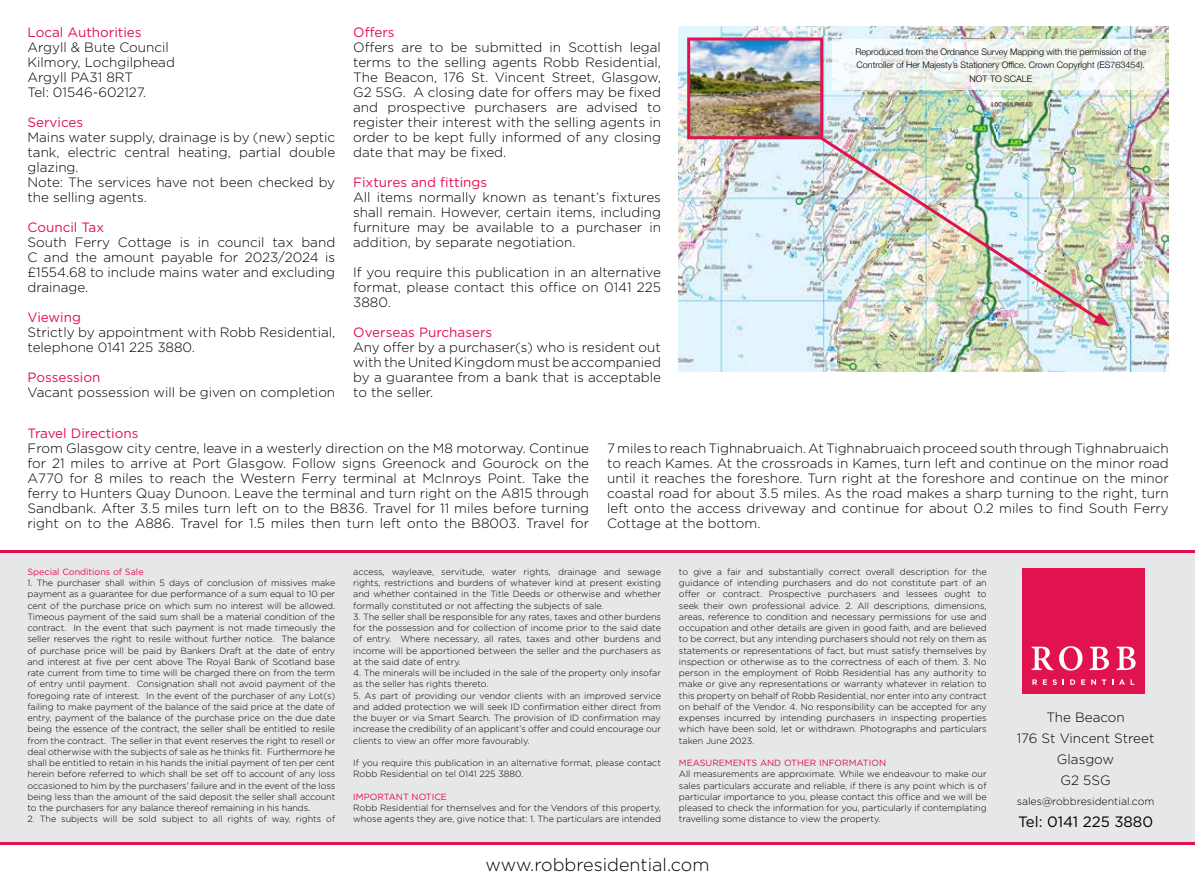
<style>
.page{position:relative;width:1195px;height:893px;background:#fff}
.page>*{position:absolute;margin:0;border:0;box-sizing:border-box;transform-origin:0 0}
.t1{font:300 18px "Gotham";color:#000}
.t2{font:15px "Gotham";color:#000}
.t3{font:300 13.5px/15px "Gotham";color:#000;text-align:justify}
.t4{font:13.5px "Gotham";color:#e1134f}
.t5{font:300 10.5px "Gotham";color:#000}
.t6{font:300 9px/11.2px "Gotham";color:#000;text-align:justify}
.t7{font:300 9px/13.5px "Helvetica Neue";color:#000;text-align:center}
.t8{font:9px "Gotham";color:#e1134f}
</style>
<div class="page">
<img style="left:679px;top:27px;width:489px;height:345px">
<div style="left:0;top:553px;width:1195px;height:289px;background:#e6e7e8"></div>
<div style="left:1022px;top:568px;width:123px;height:126px;background:#e1134f"></div>
<svg style="left:1031px;top:647px;width:22px;height:23px"></svg>
<svg style="left:1059px;top:646px;width:23px;height:25px"></svg>
<svg style="left:1090px;top:647px;width:19px;height:23px"></svg>
<svg style="left:1116px;top:647px;width:19px;height:23px"></svg>
<svg style="left:1032px;top:679px;width:5px;height:6px"></svg>
<svg style="left:1043px;top:679px;width:14px;height:6px"></svg>
<svg style="left:1070px;top:679px;width:5px;height:6px"></svg>
<svg style="left:1081px;top:679px;width:4px;height:6px"></svg>
<svg style="left:1091px;top:679px;width:5px;height:6px"></svg>
<svg style="left:1102px;top:679px;width:4px;height:6px"></svg>
<svg style="left:1119px;top:679px;width:15px;height:6px"></svg>
<img style="left:691px;top:42px;width:128px;height:93px">
<div style="left:687px;top:38px;width:136px;height:101px;border:3px solid #e1134f"></div>
<svg style="left:832px;top:39px;width:333px;height:50px"></svg>
<hr style="left:0;top:842px;width:1195px;height:2px;background:#e1134f">
<hr style="left:0;top:551px;width:1195px;height:2px;background:#e1134f">
<img style="left:817px;top:134px;width:288px;height:191px">
<svg style="left:1093px;top:313px;width:17px;height:13px"></svg>
<h3 class="t4" style="left:28px;top:24px;width:116px">Local Authorities</h3>
<h3 class="t3" style="left:28px;top:40px;width:149px;text-align:left">Argyll &amp; Bute Council<br>Kilmory, Lochgilphead<br>Argyll PA31 8RT<br>Tel: 01546-602127.</h3>
<h3 class="t4" style="left:28px;top:114px;width:57px">Services</h3>
<h3 class="t3" style="left:28px;top:130px;width:309px;text-align:left">Mains water supply, drainage is by (new) septic tank, electric central heating, partial double glazing.<br>Note: The services have not been checked by the selling agents.</h3>
<h3 class="t4" style="left:28px;top:219px;width:78px">Council Tax</h3>
<h3 class="t3" style="left:28px;top:235px;width:309px">South Ferry Cottage is in council tax band C and the amount payable for 2023/2024 is £1554.68 to include mains water and excluding drainage.</h3>
<h3 class="t4" style="left:28px;top:309px;width:55px">Viewing</h3>
<h3 class="t3" style="left:28px;top:325px;width:309px">Strictly by appointment with Robb Residential, telephone 0141 225 3880.</h3>
<h3 class="t4" style="left:28px;top:369px;width:74px">Possession</h3>
<h3 class="t3" style="left:28px;top:385px;width:309px">Vacant possession will be given on completion</h3>
<h3 class="t4" style="left:353px;top:24px;width:43px">Offers</h3>
<p class="t3" style="left:353px;top:40px;width:309px">Offers are to be submitted in Scottish legal terms to the selling agents Robb Residential, The Beacon, 176 St. Vincent Street, Glasgow, G2 5SG. A closing date for offers may be fixed and prospective purchasers are advised to register their interest with the selling agents in order to be kept fully informed of any closing date that may be fixed.</p>
<h3 class="t4" style="left:353px;top:174px;width:135px">Fixtures and fittings</h3>
<h3 class="t3" style="left:353px;top:190px;width:309px">All items normally known as tenant’s fixtures shall remain. However, certain items, including furniture may be available to a purchaser in addition, by separate negotiation.</h3>
<h3 class="t3" style="left:353px;top:265px;width:309px">If you require this publication in an alternative format, please contact this office on 0141 225<br>3880.</h3>
<h3 class="t4" style="left:353px;top:324px;width:141px">Overseas Purchasers</h3>
<h3 class="t3" style="left:353px;top:340px;width:309px">Any offer by a purchaser(s) who is resident out with the United Kingdom must be accompanied by a guarantee from a bank that is acceptable to the seller.</h3>
<p class="t7" style="left:855px;top:44px;width:292px">Reproduced from the Ordnance Survey Mapping with the permission of the<br>Controller of Her Majesty’s Stationery Office. Crown Copyright (ES763454).<br>NOT TO SCALE</p>
<h3 class="t4" style="left:28px;top:424px;width:113px">Travel Directions</h3>
<p class="t3" style="left:28px;top:440px;width:563px">From Glasgow city centre, leave in a westerly direction on the M8 motorway. Continue for 21 miles to arrive at Port Glasgow. Follow signs Greenock and Gourock on the A770 for 8 miles to reach the Western Ferry terminal at McInroys Point. Take the ferry to Hunters Quay Dunoon. Leave the terminal and turn right on the A815 through Sandbank. After 3.5 miles turn left on to the B836. Travel for 11 miles before turning right on to the A886. Travel for 1.5 miles then turn left onto the B8003. Travel for</p>
<p class="t3" style="left:607px;top:440px;width:563px">7 miles to reach Tighnabruaich. At Tighnabruaich proceed south through Tighnabruaich to reach Kames. At the crossroads in Kames, turn left and continue on the minor road until it reaches the foreshore. Turn right at the foreshore and continue on the minor coastal road for about 3.5 miles. As the road makes a sharp turning to the right, turn left onto the access driveway and continue for about 0.2 miles to find South Ferry Cottage at the bottom.</p>
<p class="t8" style="left:28px;top:566px;width:118px">Special Conditions of Sale</p>
<p class="t6" style="left:28px;top:577px;width:309px">1. The purchaser shall within 5 days of conclusion of missives make payment as a guarantee for due performance of a sum equal to 10 per cent of the purchase price on which sum no interest will be allowed.<br>Timeous payment of the said sum shall be a material condition of the contract. In the event that such payment is not made timeously the seller reserves the right to resile without further notice. The balance of purchase price will be paid by Bankers Draft at the date of entry and interest at five per cent above The Royal Bank of Scotland base rate current from time to time will be charged there on from the term of entry until payment. Consignation shall not avoid payment of the foregoing rate of interest. In the event of the purchaser of any Lot(s) failing to make payment of the balance of the said price at the date of entry, payment of the balance of the purchase price on the due date being the essence of the contract, the seller shall be entitled to resile from the contract. The seller in that event reserves the right to resell or deal otherwise with the subjects of sale as he thinks fit. Furthermore he shall be entitled to retain in his hands the initial payment of ten per cent herein before referred to which shall be set off to account of any loss occasioned to him by the purchasers’ failure and in the event of the loss being less than the amount of the said deposit the seller shall account to the purchasers for any balance thereof remaining in his hands.</p>
<p class="t6" style="left:28px;top:813px;width:309px">2. The subjects will be sold subject to all rights of way, rights of</p>
<p class="t6" style="left:353px;top:566px;width:309px">access, wayleave, servitude, water rights, drainage and sewage rights, restrictions and burdens of whatever kind at present existing and whether contained in the Title Deeds or otherwise and whether formally constituted or not affecting the subjects of sale.</p>
<p class="t6" style="left:353px;top:611px;width:309px">3. The seller shall be responsible for any rates, taxes and other burdens for the possession and for collection of income prior to the said date of entry. Where necessary, all rates, taxes and other burdens and income will be apportioned between the seller and the purchasers as at the said date of entry.</p>
<p class="t6" style="left:353px;top:667px;width:309px">4. The minerals will be included in the sale of the property only insofar as the seller has rights thereto.</p>
<p class="t6" style="left:353px;top:690px;width:309px">5. As part of providing our vendor clients with an improved service and added protection we will seek ID confirmation either direct from the buyer or via Smart Search. The provision of ID confirmation may increase the credibility of an applicant’s offer and could encourage our clients to view an offer more favourably.</p>
<p class="t6" style="left:353px;top:757px;width:309px">If you require this publication in an alternative format, please contact<br>Robb Residential on tel 0141 225 3880.</p>
<p class="t8" style="left:353px;top:791px;width:95px">IMPORTANT NOTICE</p>
<p class="t6" style="left:353px;top:802px;width:309px">Robb Residential for themselves and for the Vendors of this property, whose agents they are, give notice that: 1. The particulars are intended</p>
<p class="t6" style="left:679px;top:566px;width:309px">to give a fair and substantially correct overall description for the guidance of intending purchasers and do not constitute part of an offer or contract. Prospective purchasers and lessees ought to seek their own professional advice. 2. All descriptions, dimensions, areas, reference to condition and necessary permissions for use and occupation and other details are given in good faith, and are believed to be correct, but any intending purchasers should not rely on them as statements or representations of fact, but must satisfy themselves by inspection or otherwise as to the correctness of each of them. 3. No person in the employment of Robb Residential has any authority to make or give any representations or warranty whatever in relation to this property on behalf of Robb Residential, nor enter into any contract on behalf of the Vendor. 4. No responsibility can be accepted for any expenses incurred by intending purchasers in inspecting properties which have been sold, let or withdrawn. Photographs and particulars taken June 2023.</p>
<p class="t8" style="left:679px;top:757px;width:209px">MEASUREMENTS AND OTHER INFORMATION</p>
<p class="t6" style="left:679px;top:768px;width:309px">All measurements are approximate. While we endeavour to make our sales particulars accurate and reliable, if there is any point which is of particular importance to you, please contact this office and we will be pleased to check the information for you, particularly if contemplating travelling some distance to view the property.</p>
<h1 class="t1" style="left:485px;top:853px;width:226px">www.robbresidential.com</h1>
<h3 class="t3" style="left:1017px;top:706px;width:139px;line-height:21px;text-align:center">The Beacon<br>176 St Vincent Street<br>Glasgow<br>G2 5SG</h3>
<p class="t5" style="left:1017px;top:794px;width:139px">sales@robbresidential.com</p>
<h2 class="t2" style="left:1018px;top:812px;width:137px">Tel: 0141 225 3880</h2>
</div>
